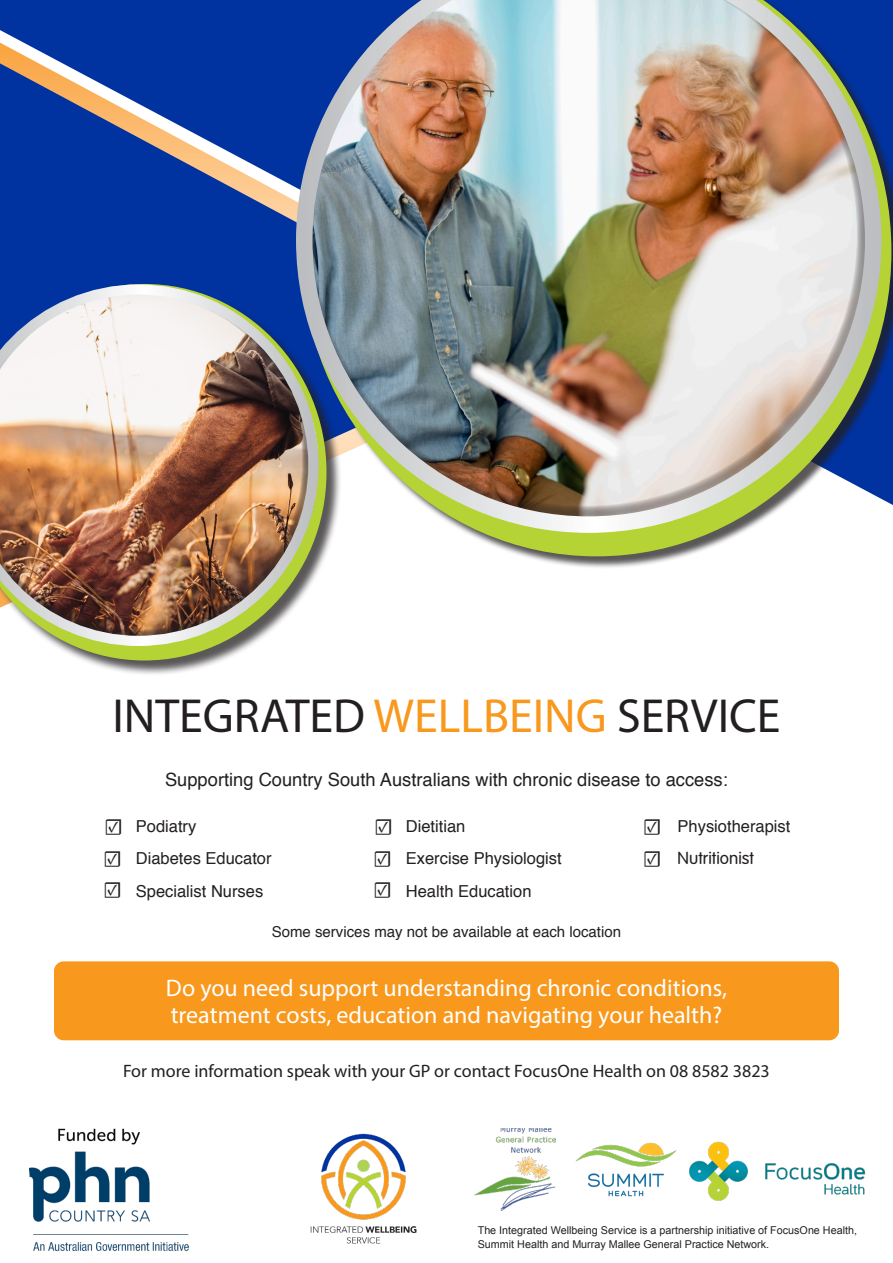
<style>
.page{position:relative;width:893px;height:1263px;background:#fff}
.page>*{position:absolute;margin:0;border:0;box-sizing:border-box;transform-origin:0 0}
.t1{font:48px "Myriad Pro";color:#231f20}
.t2{font:24px/27px "Myriad Pro";color:#fff}
.t3{font:22.65px/31.7px "Minion Pro";color:#231f20;text-align:justify}
.t4{font:18.3px "Helvetica";color:#231f20}
.t5{font:300 18.3px "VAG Rundschrift D";color:#231f20}
.t6{font:18px "Myriad Pro";color:#231f20}
.t7{font:16.5px "Helvetica";color:#231f20}
.t8{font:15px "Helvetica";color:#231f20}
.t9{font:10.8px/14px "Arial";color:#231f20}
.s1{color:#f8981d}
.s2{font-family:"Minion Pro";font-size:22.65px}
</style>
<div class="page">
<img style="left:29px;top:1128px;width:160px;height:123px">
<img style="left:689px;top:1141px;width:177px;height:59px">
<img style="left:310px;top:1133px;width:107px;height:111px">
<img style="left:575px;top:1142px;width:102px;height:55px">
<img style="left:475px;top:1128px;width:81px;height:83px">
<svg style="left:0;top:0;width:296px;height:284px;background:#1e45a1"></svg>
<div style="left:0;top:285px;width:342px;height:391px;background:#231f20;opacity:.75"></div>
<svg style="left:0;top:570px;width:326px;height:90px"></svg>
<img style="left:0;top:284px;width:318px;height:362px">
<div style="left:298px;top:0;width:595px;height:570px;background:#231f20;opacity:.75"></div>
<svg style="left:302px;top:0;width:589px;height:556px"></svg>
<img style="left:296px;top:0;width:585px;height:533px">
<div style="left:54px;top:961px;width:785px;height:79px;background:#f8981d;border-radius:10px"></div>
<h1 class="t1" style="left:112px;top:686px;width:670px">INTEGRATED <span class="s1">WELLBEING</span> SERVICE</h1>
<h3 class="t4" style="left:165px;top:772px;width:564px">Supporting Country South Australians with chronic disease to access:</h3>
<h3 class="t3" style="left:103px;top:811px;width:21px">☑ ☑ ☑</h3>
<h3 class="t3" style="left:373px;top:811px;width:21px">☑ ☑ ☑</h3>
<h3 class="t7" style="left:136px;top:819px;width:62px">Podiatry</h3>
<h3 class="t7" style="left:406px;top:819px;width:61px">Dietitian</h3>
<h3 class="t7" style="left:643px;top:819px;width:149px"><span class="s2">☑</span> Physiotherapist</h3>
<h3 class="t7" style="left:136px;top:852px;width:137px">Diabetes Educator</h3>
<h3 class="t7" style="left:406px;top:852px;width:157px">Exercise Physiologist</h3>
<h3 class="t5" style="left:678px;top:848px;width:78px">Nutritionist</h3>
<h3 class="t7" style="left:136px;top:885px;width:129px">Specialist Nurses</h3>
<h3 class="t7" style="left:406px;top:885px;width:127px">Health Education</h3>
<h3 class="t3" style="left:643px;top:843px;width:21px">☑</h3>
<h3 class="t8" style="left:272px;top:926px;width:351px">Some services may not be available at each location</h3>
<h2 class="t2" style="left:166px;top:974px;width:562px">Do you need support understanding chronic conditions, treatment costs, education and navigating your health?</h2>
<h3 class="t6" style="left:123px;top:1060px;width:648px">For more information speak with your GP or contact FocusOne Health on 08 8582 3823</h3>
<p class="t9" style="left:478px;top:1223px;width:381px">The Integrated Wellbeing Service is a partnership initiative of FocusOne Health,<br>Summit Health and Murray Mallee General Practice Network.</p>
</div>
